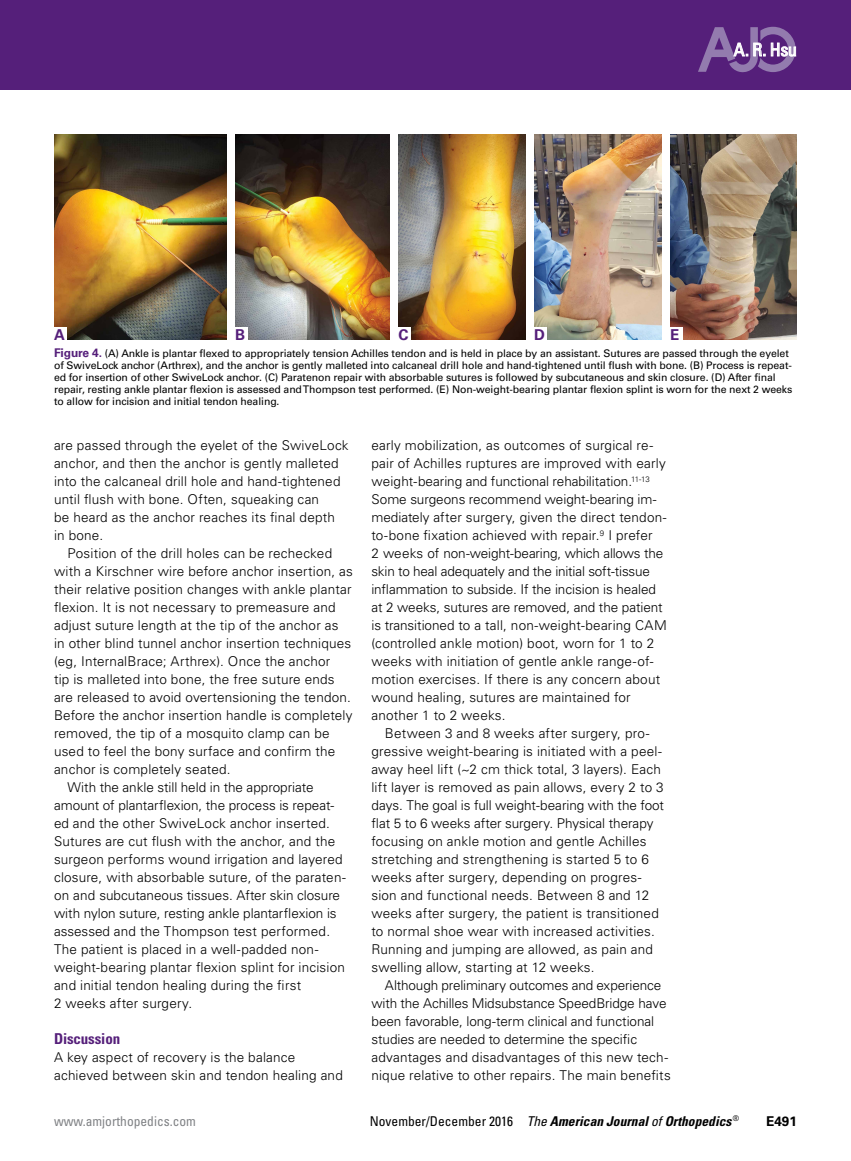
<style>
.page{position:relative;width:851px;height:1161px;background:#fff}
.page>*{position:absolute;margin:0;border:0;box-sizing:border-box;transform-origin:0 0}
.t1{font:condensed 18px "Univers LT Std";color:#fff}
.t2{font:700 condensed 15px "Univers LT Std";letter-spacing:-.01em;color:#551f7a}
.t3{font:700 15px "Univers LT Std";color:#551f7a}
.t4{font:300 13.5px/18px "Univers LT Std";letter-spacing:.01em;color:#000}
.t5{font:italic 700 condensed 13.5px "Univers LT Std";color:#000}
.t6{font:condensed 13.5px "Univers LT Std";color:#808285}
.t7{font:700 13.5px "Univers LT Std";color:#000}
.t8{font:10.5px/12px "Univers LT Std";letter-spacing:-.01em;color:#000}
.s1{font-weight:700;font-size:12px;color:#551f7a}
.s2{font-weight:400;font-style:normal}
.s3{font-weight:400}
</style>
<div class="page">
<div style="left:0;top:0;width:850px;height:90px;background:#551f7a"></div>
<svg style="left:698px;top:27px;width:98px;height:46px"></svg>
<img style="left:54px;top:134px;width:172px;height:206px">
<img style="left:235px;top:134px;width:154px;height:206px">
<img style="left:398px;top:134px;width:127px;height:206px">
<img style="left:534px;top:134px;width:127px;height:206px">
<img style="left:670px;top:134px;width:126px;height:206px">
<div style="left:54px;top:327px;width:13px;height:13px;background:#fff"></div>
<div style="left:235px;top:327px;width:13px;height:13px;background:#fff"></div>
<div style="left:398px;top:327px;width:13px;height:13px;background:#fff"></div>
<div style="left:534px;top:327px;width:13px;height:13px;background:#fff"></div>
<div style="left:670px;top:327px;width:12px;height:13px;background:#fff"></div>
<h1 class="t1" style="left:733px;top:38px;width:65px">A. R. Hsu</h1>
<p class="t3" style="left:54px;top:326px;width:12px">A</p>
<p class="t3" style="left:235px;top:326px;width:12px">B</p>
<p class="t3" style="left:398px;top:326px;width:12px">C</p>
<p class="t3" style="left:534px;top:326px;width:12px">D</p>
<p class="t3" style="left:670px;top:326px;width:11px">E</p>
<p class="t8" style="left:54px;top:348px;width:739px"><span class="s1">Figure 4.</span> (A) Ankle is plantar flexed to appropriately tension Achilles tendon and is held in place by an assistant. Sutures are passed through the eyelet of SwiveLock anchor (Arthrex), and the anchor is gently malleted into calcaneal drill hole and hand-tightened until flush with bone. (B) Process is repeat&shy;ed for insertion of other SwiveLock anchor. (C) Paratenon repair with absorbable sutures is followed by subcutaneous and skin closure. (D) After final repair, resting ankle plantar flexion is assessed and Thompson test performed. (E) Non-weight-bearing plantar flexion splint is worn for the next 2 weeks to allow for incision and initial tendon healing.</p>
<p class="t4" style="left:54px;top:436px;width:296px">are passed through the eyelet of the SwiveLock anchor, and then the anchor is gently malleted into the calcaneal drill hole and hand-tightened until flush with bone. Often, squeaking can<br>be heard as the anchor reaches its final depth in bone.</p>
<p class="t4" style="left:68px;top:544px;width:266px">Position of the drill holes can be rechecked</p>
<p class="t4" style="left:54px;top:562px;width:300px">with a Kirschner wire before anchor insertion, as</p>
<p class="t4" style="left:54px;top:580px;width:299px">their relative position changes with ankle plantar</p>
<p class="t4" style="left:54px;top:598px;width:283px">flexion. It is not necessary to premeasure and</p>
<p class="t4" style="left:54px;top:616px;width:286px">adjust suture length at the tip of the anchor as</p>
<p class="t4" style="left:54px;top:634px;width:299px">in other blind tunnel anchor insertion techniques</p>
<p class="t4" style="left:54px;top:652px;width:278px">(eg, InternalBrace; Arthrex). Once the anchor</p>
<p class="t4" style="left:54px;top:670px;width:282px">tip is malleted into bone, the free suture ends</p>
<p class="t4" style="left:54px;top:688px;width:298px">are released to avoid overtensioning the tendon.</p>
<p class="t4" style="left:54px;top:706px;width:300px">Before the anchor insertion handle is completely</p>
<p class="t4" style="left:54px;top:724px;width:277px">removed, the tip of a mosquito clamp can be</p>
<p class="t4" style="left:54px;top:742px;width:283px">used to feel the bony surface and confirm the</p>
<p class="t4" style="left:54px;top:760px;width:178px">anchor is completely seated.</p>
<p class="t4" style="left:68px;top:778px;width:247px">With the ankle still held in the appropriate</p>
<p class="t4" style="left:54px;top:796px;width:282px">amount of plantarflexion, the process is repeat-</p>
<p class="t4" style="left:54px;top:814px;width:277px">ed and the other SwiveLock anchor inserted.</p>
<p class="t4" style="left:54px;top:832px;width:283px">Sutures are cut flush with the anchor, and the</p>
<p class="t4" style="left:54px;top:850px;width:290px">surgeon performs wound irrigation and layered</p>
<p class="t4" style="left:54px;top:868px;width:293px">closure, with absorbable suture, of the paraten-</p>
<p class="t4" style="left:54px;top:886px;width:287px">on and subcutaneous tissues. After skin closure</p>
<p class="t4" style="left:54px;top:904px;width:284px">with nylon suture, resting ankle plantarflexion is</p>
<p class="t4" style="left:54px;top:922px;width:277px">assessed and the Thompson test performed.</p>
<p class="t4" style="left:54px;top:940px;width:266px">The patient is placed in a well-padded non-</p>
<p class="t4" style="left:54px;top:958px;width:292px">weight-bearing plantar flexion splint for incision</p>
<p class="t4" style="left:54px;top:976px;width:248px">and initial tendon healing during the first</p>
<p class="t4" style="left:54px;top:994px;width:140px">2 weeks after surgery.</p>
<p class="t2" style="left:54px;top:1029px;width:68px">Discussion</p>
<p class="t4" style="left:54px;top:1048px;width:290px">A key aspect of recovery is the balance achieved between skin and tendon healing and</p>
<p class="t4" style="left:371px;top:436px;width:297px">early mobilization, as outcomes of surgical re&shy;pair of Achilles ruptures are improved with early weight-bearing and functional rehabilitation.<sup>11-13<br></sup>Some surgeons recommend weight-bearing im&shy;mediately after surgery, given the direct tendon&shy;to-bone fixation achieved with repair.<sup>9</sup> I prefer<br>2 weeks of non-weight-bearing, which allows the skin to heal adequately and the initial soft-tissue inflammation to subside. If the incision is healed at 2 weeks, sutures are removed, and the patient is transitioned to a tall, non-weight-bearing CAM (controlled ankle motion) boot, worn for 1 to 2 weeks with initiation of gentle ankle range-of&shy;motion exercises. If there is any concern about wound healing, sutures are maintained for another 1 to 2 weeks.</p>
<p class="t4" style="left:371px;top:724px;width:294px;text-indent:14px">Between 3 and 8 weeks after surgery, pro&shy;gressive weight-bearing is initiated with a peel&shy;away heel lift (~2 cm thick total, 3 layers). Each lift layer is removed as pain allows, every 2 to 3 days. The goal is full weight-bearing with the foot flat 5 to 6 weeks after surgery. Physical therapy focusing on ankle motion and gentle Achilles stretching and strengthening is started 5 to 6 weeks after surgery, depending on progres&shy;sion and functional needs. Between 8 and 12 weeks after surgery, the patient is transitioned to normal shoe wear with increased activities.<br>Running and jumping are allowed, as pain and swelling allow, starting at 12 weeks.</p>
<p class="t4" style="left:371px;top:976px;width:301px;text-indent:14px">Although preliminary outcomes and experience with the Achilles Midsubstance SpeedBridge have been favorable, long-term clinical and functional studies are needed to determine the specific advantages and disadvantages of this new tech&shy;nique relative to other repairs. The main benefits</p>
<p class="t6" style="left:54px;top:1112px;width:143px">www.amjorthopedics.com</p>
<p class="t5" style="left:370px;top:1113px;width:371px"><span class="s2">November/December 2016</span> <span class="s3">The</span> American Journal <span class="s3">of</span> Orthopedics <sup>®</sup></p>
<p class="t7" style="left:766px;top:1113px;width:32px">E491</p>
</div>
